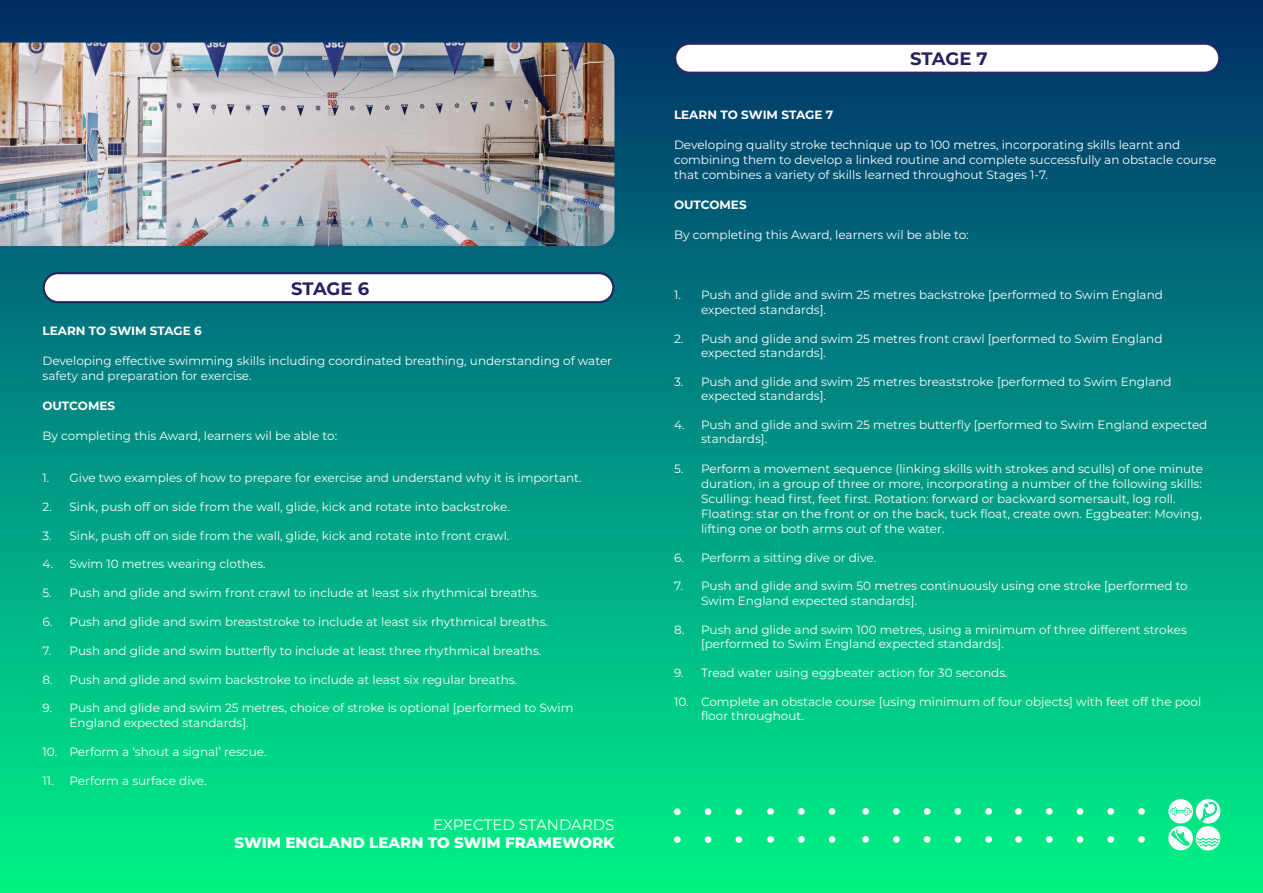
<style>
.page{position:relative;width:1263px;height:893px;background:#fff}
.page>*{position:absolute;margin:0;border:0;box-sizing:border-box;transform-origin:0 0}
.t1{font:700 18px "Montserrat";letter-spacing:-.01em;color:#252161}
.t2{font:800 15px/18px "Montserrat";color:#fff;text-align:right}
.t3{font:12px/14.4px "Montserrat";color:#fff}
.t4{font:700 12px "Montserrat";color:#fff}
.s1{font-weight:400}
</style>
<div class="page">
<div style="left:0;top:0;width:1263px;height:893px;background:linear-gradient(to bottom,#012e6d,#00f48e)"></div>
<svg style="left:1076px;top:808px;width:7px;height:7px"></svg>
<svg style="left:1046px;top:808px;width:7px;height:7px"></svg>
<svg style="left:1015px;top:808px;width:7px;height:7px"></svg>
<svg style="left:1076px;top:836px;width:7px;height:7px"></svg>
<svg style="left:1046px;top:836px;width:7px;height:7px"></svg>
<svg style="left:1015px;top:836px;width:7px;height:7px"></svg>
<svg style="left:1138px;top:808px;width:7px;height:7px"></svg>
<svg style="left:1107px;top:808px;width:7px;height:7px"></svg>
<svg style="left:1138px;top:836px;width:7px;height:7px"></svg>
<svg style="left:1107px;top:836px;width:7px;height:7px"></svg>
<svg style="left:924px;top:808px;width:7px;height:7px"></svg>
<svg style="left:893px;top:808px;width:7px;height:7px"></svg>
<svg style="left:862px;top:808px;width:7px;height:7px"></svg>
<svg style="left:924px;top:836px;width:7px;height:7px"></svg>
<svg style="left:893px;top:836px;width:7px;height:7px"></svg>
<svg style="left:862px;top:836px;width:7px;height:7px"></svg>
<svg style="left:985px;top:808px;width:7px;height:7px"></svg>
<svg style="left:954px;top:808px;width:7px;height:7px"></svg>
<svg style="left:985px;top:836px;width:7px;height:7px"></svg>
<svg style="left:954px;top:836px;width:7px;height:7px"></svg>
<svg style="left:767px;top:808px;width:7px;height:7px"></svg>
<svg style="left:767px;top:836px;width:7px;height:7px"></svg>
<svg style="left:828px;top:808px;width:7px;height:7px"></svg>
<svg style="left:798px;top:808px;width:7px;height:7px"></svg>
<svg style="left:828px;top:836px;width:7px;height:7px"></svg>
<svg style="left:798px;top:836px;width:7px;height:7px"></svg>
<svg style="left:1168px;top:799px;width:52px;height:51px"></svg>
<svg style="left:674px;top:808px;width:7px;height:7px"></svg>
<svg style="left:674px;top:836px;width:7px;height:7px"></svg>
<svg style="left:735px;top:808px;width:7px;height:7px"></svg>
<svg style="left:705px;top:808px;width:6px;height:7px"></svg>
<svg style="left:735px;top:836px;width:7px;height:7px"></svg>
<svg style="left:705px;top:836px;width:6px;height:7px"></svg>
<div style="left:44px;top:273px;width:569px;height:29px;background:#fff;border-radius:15px"></div>
<div style="left:43px;top:272px;width:571px;height:31px;border:2px solid #262860;border-radius:15px"></div>
<div style="left:675px;top:44px;width:544px;height:29px;background:#fff;border-radius:15px"></div>
<div style="left:674px;top:43px;width:546px;height:31px;border:2px solid #262860;border-radius:15px"></div>
<img style="left:0;top:43px;width:614px;height:203px">
<p class="t1" style="left:291px;top:276px;width:79px">STAGE 6</p>
<p class="t4" style="left:43px;top:322px;width:161px">LEARN TO SWIM STAGE 6</p>
<p class="t3" style="left:43px;top:353px;width:571px;line-height:15px">Developing effective swimming skills including coordinated breathing, understanding of water safety and preparation for exercise.</p>
<p class="t4" style="left:43px;top:397px;width:74px">OUTCOMES</p>
<p class="t3" style="left:43px;top:428px;width:296px">By completing this Award, learners wil be able to:</p>
<p class="t3" style="left:43px;top:470px;width:541px">1. Give two examples of how to prepare for exercise and understand why it is important.</p>
<p class="t3" style="left:43px;top:499px;width:469px">2. Sink, push off on side from the wall, glide, kick and rotate into backstroke.</p>
<p class="t3" style="left:43px;top:528px;width:468px">3. Sink, push off on side from the wall, glide, kick and rotate into front crawl.</p>
<p class="t3" style="left:43px;top:557px;width:225px">4. Swim 10 metres wearing clothes.</p>
<p class="t3" style="left:43px;top:585px;width:498px">5. Push and glide and swim front crawl to include at least six rhythmical breaths.</p>
<p class="t3" style="left:43px;top:614px;width:507px">6. Push and glide and swim breaststroke to include at least six rhythmical breaths.</p>
<p class="t3" style="left:43px;top:643px;width:500px">7. Push and glide and swim butterfly to include at least three rhythmical breaths.</p>
<p class="t3" style="left:43px;top:672px;width:476px">8. Push and glide and swim backstroke to include at least six regular breaths.</p>
<p class="t3" style="left:70px;top:701px;width:505px;text-indent:-27px">9. Push and glide and swim 25 metres, choice of stroke is optional [performed to Swim<br>England expected standards].</p>
<p class="t3" style="left:43px;top:744px;width:226px">10. Perform a ‘shout a signal’ rescue.</p>
<p class="t3" style="left:43px;top:773px;width:166px">11. Perform a surface dive.</p>
<p class="t2" style="left:235px;top:815px;width:381px"><span class="s1">EXPECTED STANDARDS<br></span>SWIM ENGLAND LEARN TO SWIM FRAMEWORK</p>
<p class="t1" style="left:910px;top:46px;width:79px">STAGE 7</p>
<p class="t4" style="left:674px;top:106px;width:161px">LEARN TO SWIM STAGE 7</p>
<p class="t3" style="left:674px;top:137px;width:544px;line-height:15px">Developing quality stroke technique up to 100 metres, incorporating skills learnt and combining them to develop a linked routine and complete successfully an obstacle course that combines a variety of skills learned throughout Stages 1-7.</p>
<p class="t4" style="left:674px;top:196px;width:74px">OUTCOMES</p>
<p class="t3" style="left:674px;top:227px;width:296px">By completing this Award, learners wil be able to:</p>
<p class="t3" style="left:701px;top:287px;width:463px;text-indent:-27px">1. Push and glide and swim 25 metres backstroke [performed to Swim England expected standards].</p>
<p class="t3" style="left:701px;top:331px;width:463px;text-indent:-27px">2. Push and glide and swim 25 metres front crawl [performed to Swim England expected standards].</p>
<p class="t3" style="left:701px;top:374px;width:472px;text-indent:-27px">3. Push and glide and swim 25 metres breaststroke [performed to Swim England expected standards].</p>
<p class="t3" style="left:701px;top:417px;width:508px;text-indent:-27px">4. Push and glide and swim 25 metres butterfly [performed to Swim England expected standards].</p>
<p class="t3" style="left:701px;top:460px;width:504px;line-height:15px;text-indent:-27px">5. Perform a movement sequence (linking skills with strokes and sculls) of one minute duration, in a group of three or more, incorporating a number of the following skills:<br>Sculling: head first, feet first. Rotation: forward or backward somersault, log roll.<br>Floating: star on the front or on the back, tuck float, create own. Eggbeater: Moving, lifting one or both arms out of the water.</p>
<p class="t3" style="left:674px;top:550px;width:204px">6. Perform a sitting dive or dive.</p>
<p class="t3" style="left:701px;top:578px;width:488px;text-indent:-27px">7. Push and glide and swim 50 metres continuously using one stroke [performed to<br>Swim England expected standards].</p>
<p class="t3" style="left:701px;top:622px;width:487px;text-indent:-27px">8. Push and glide and swim 100 metres, using a minimum of three different strokes [performed to Swim England expected standards].</p>
<p class="t3" style="left:674px;top:665px;width:335px">9. Tread water using eggbeater action for 30 seconds.</p>
<p class="t3" style="left:701px;top:694px;width:502px;text-indent:-27px">10. Complete an obstacle course [using minimum of four objects] with feet off the pool floor throughout.</p>
</div>
